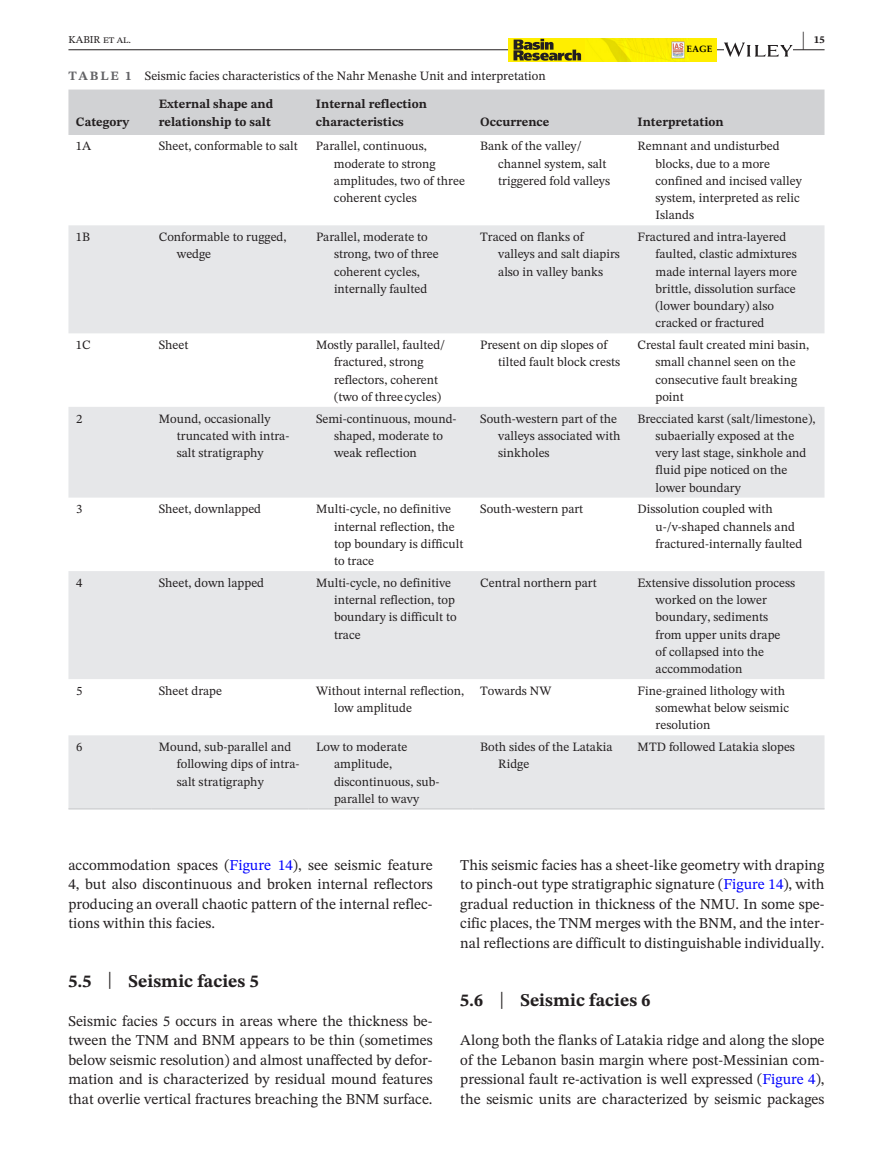
<style>
.page{position:relative;width:893px;height:1174px;background:#fff}
.page>*{position:absolute;margin:0;border:0;box-sizing:border-box;transform-origin:0 0}
.t1{font:700 18px "STIX Two Text";color:#231f20}
.t2{font:15px/19.5px "STIX Two Text";color:#231f20;text-align:justify}
.t3{font:12.75px/17.2px "STIX Two Text";color:#231f20}
.t4{font:700 12.75px/17.2px "STIX Two Text";color:#231f20}
.t5{font:10.5px "STIX Two Text";color:#231f20}
.t6{font:700 10.5px "STIX Two Text";color:#231f20}
.t7{font:700 9.15px "Palatino Linotype";color:#000}
.s1{font-weight:700;color:#636366}
.s2{font-size:21px}
.s3{color:#00f}
.s4{font-weight:400;font-size:23.7px}
</style>
<div class="page">
<hr style="left:68px;top:49px;width:756px;height:1px;background:#231f20">
<div style="left:508px;top:38px;width:208px;height:23px;background:#fe0"></div>
<img style="left:601px;top:38px;width:88px;height:23px">
<svg style="left:513px;top:39px;width:68px;height:22px"></svg>
<svg style="left:724px;top:43px;width:69px;height:14px"></svg>
<div style="left:68px;top:90px;width:756px;height:45px;background:#d1d2d4"></div>
<svg style="left:68px;top:225px;width:756px;height:583px;fill:#e6e7e9"></svg>
<hr style="left:68px;top:808px;width:83px;height:1px;background:#d1d2d4">
<hr style="left:151px;top:808px;width:157px;height:1px;background:#d1d2d4">
<hr style="left:308px;top:808px;width:165px;height:1px;background:#d1d2d4">
<hr style="left:473px;top:808px;width:157px;height:1px;background:#d1d2d4">
<hr style="left:630px;top:808px;width:194px;height:1px;background:#d1d2d4">
<p class="t5" style="left:68px;top:32px;width:64px">KABIR et al.</p>
<p class="t7" style="left:686px;top:42px;width:27px">EAGE</p>
<p class="t3" style="left:68px;top:67px;width:479px"><span class="s1">TABLE 1</span> Seismic facies characteristics of the Nahr Menashe Unit and interpretation</p>
<p class="t4" style="left:76px;top:113px;width:55px">Category</p>
<p class="t4" style="left:159px;top:96px;width:116px">External shape and relationship to salt</p>
<p class="t4" style="left:316px;top:96px;width:112px">Internal reflection characteristics</p>
<p class="t4" style="left:480px;top:113px;width:71px">Occurrence</p>
<p class="t4" style="left:638px;top:113px;width:88px">Interpretation</p>
<p class="t6" style="left:802px;top:32px;width:24px"><span class="s2">|</span> 15</p>
<p class="t3" style="left:76px;top:137px;width:17px">1A</p>
<p class="t3" style="left:159px;top:137px;width:141px">Sheet, conformable to salt</p>
<p class="t3" style="left:334px;top:137px;width:132px;text-indent:-18px">Parallel, continuous, moderate to strong amplitudes, two of three coherent cycles</p>
<p class="t3" style="left:498px;top:137px;width:113px;text-indent:-18px">Bank of the valley/ channel system, salt triggered fold valleys</p>
<p class="t3" style="left:656px;top:137px;width:148px;text-indent:-18px">Remnant and undisturbed blocks, due to a more confined and incised valley system, interpreted as relic<br>Islands</p>
<p class="t3" style="left:76px;top:228px;width:16px">1B</p>
<p class="t3" style="left:177px;top:228px;width:111px;text-indent:-18px">Conformable to rugged, wedge</p>
<p class="t3" style="left:334px;top:228px;width:106px;text-indent:-18px">Parallel, moderate to strong, two of three coherent cycles, internally faulted</p>
<p class="t3" style="left:498px;top:228px;width:123px;text-indent:-18px">Traced on flanks of valleys and salt diapirs also in valley banks</p>
<p class="t3" style="left:656px;top:228px;width:143px;text-indent:-18px">Fractured and intra-layered faulted, clastic admixtures made internal layers more brittle, dissolution surface (lower boundary) also cracked or fractured</p>
<p class="t3" style="left:76px;top:336px;width:16px">1C</p>
<p class="t3" style="left:159px;top:336px;width:31px">Sheet</p>
<p class="t3" style="left:334px;top:336px;width:113px;text-indent:-18px">Mostly parallel, faulted/ fractured, strong reflectors, coherent (two of three cycles)</p>
<p class="t3" style="left:498px;top:336px;width:123px;text-indent:-18px">Present on dip slopes of tilted fault block crests</p>
<p class="t3" style="left:656px;top:336px;width:155px;text-indent:-18px">Crestal fault created mini basin, small channel seen on the consecutive fault breaking point</p>
<p class="t3" style="left:76px;top:410px;width:8px">2</p>
<p class="t3" style="left:177px;top:410px;width:114px;text-indent:-18px">Mound, occasionally truncated with intra&shy;salt stratigraphy</p>
<p class="t3" style="left:334px;top:410px;width:124px;text-indent:-18px">Semi-continuous, mound&shy;shaped, moderate to weak reflection</p>
<p class="t3" style="left:498px;top:410px;width:124px;text-indent:-18px">South-western part of the valleys associated with sinkholes</p>
<p class="t3" style="left:656px;top:410px;width:161px;text-indent:-18px">Brecciated karst (salt/limestone), subaerially exposed at the very last stage, sinkhole and fluid pipe noticed on the lower boundary</p>
<p class="t3" style="left:76px;top:500px;width:8px">3</p>
<p class="t3" style="left:159px;top:500px;width:104px">Sheet, downlapped</p>
<p class="t3" style="left:334px;top:500px;width:131px;text-indent:-18px">Multi-cycle, no definitive internal reflection, the top boundary is difficult to trace</p>
<p class="t3" style="left:480px;top:500px;width:105px">South-western part</p>
<p class="t3" style="left:656px;top:500px;width:148px;text-indent:-18px">Dissolution coupled with u-/v-shaped channels and fractured-internally faulted</p>
<p class="t3" style="left:76px;top:574px;width:8px">4</p>
<p class="t3" style="left:159px;top:574px;width:107px">Sheet, down lapped</p>
<p class="t3" style="left:334px;top:574px;width:124px;text-indent:-18px">Multi-cycle, no definitive internal reflection, top boundary is difficult to trace</p>
<p class="t3" style="left:480px;top:574px;width:118px">Central northern part</p>
<p class="t3" style="left:656px;top:574px;width:141px;text-indent:-18px">Extensive dissolution process worked on the lower boundary, sediments from upper units drape<br>of collapsed into the accommodation</p>
<p class="t3" style="left:76px;top:682px;width:8px">5</p>
<p class="t3" style="left:159px;top:682px;width:65px">Sheet drape</p>
<p class="t3" style="left:334px;top:682px;width:132px;text-indent:-18px">Without internal reflection, low amplitude</p>
<p class="t3" style="left:480px;top:682px;width:73px">Towards NW</p>
<p class="t3" style="left:656px;top:682px;width:135px;text-indent:-18px">Fine-grained lithology with somewhat below seismic resolution</p>
<p class="t3" style="left:76px;top:738px;width:8px">6</p>
<p class="t3" style="left:177px;top:738px;width:124px;text-indent:-18px">Mound, sub-parallel and following dips of intra&shy;salt stratigraphy</p>
<p class="t3" style="left:334px;top:738px;width:107px;text-indent:-18px">Low to moderate amplitude, discontinuous, sub&shy;parallel to wavy</p>
<p class="t3" style="left:498px;top:738px;width:116px;text-indent:-18px">Both sides of the Latakia<br>Ridge</p>
<p class="t3" style="left:638px;top:738px;width:159px">MTD followed Latakia slopes</p>
<p class="t2" style="left:68px;top:855px;width:366px">accommodation spaces (<span class="s3">Figure 14</span>), see seismic feature 4, but also discontinuous and broken internal reflectors producing an overall chaotic pattern of the internal reflec&shy;tions within this facies.</p>
<h1 class="t1" style="left:68px;top:968px;width:192px">5.5 <span class="s4">|</span> Seismic facies 5</h1>
<p class="t2" style="left:68px;top:1011px;width:366px">Seismic facies 5 occurs in areas where the thickness be&shy;tween the TNM and BNM appears to be thin (sometimes below seismic resolution) and almost unaffected by defor&shy;mation and is characterized by residual mound features that overlie vertical fractures breaching the BNM surface.</p>
<p class="t2" style="left:460px;top:855px;width:366px">This seismic facies has a sheet-like geometry with draping to pinch-out type stratigraphic signature (<span class="s3">Figure 14</span>), with gradual reduction in thickness of the NMU. In some spe&shy;cific places, the TNM merges with the BNM, and the inter&shy;nal reflections are difficult to distinguishable individually.</p>
<h1 class="t1" style="left:460px;top:987px;width:192px">5.6 <span class="s4">|</span> Seismic facies 6</h1>
<p class="t2" style="left:460px;top:1030px;width:366px">Along both the flanks of Latakia ridge and along the slope of the Lebanon basin margin where post-Messinian com&shy;pressional fault re-activation is well expressed (<span class="s3">Figure 4</span>), the seismic units are characterized by seismic packages</p>
</div>
